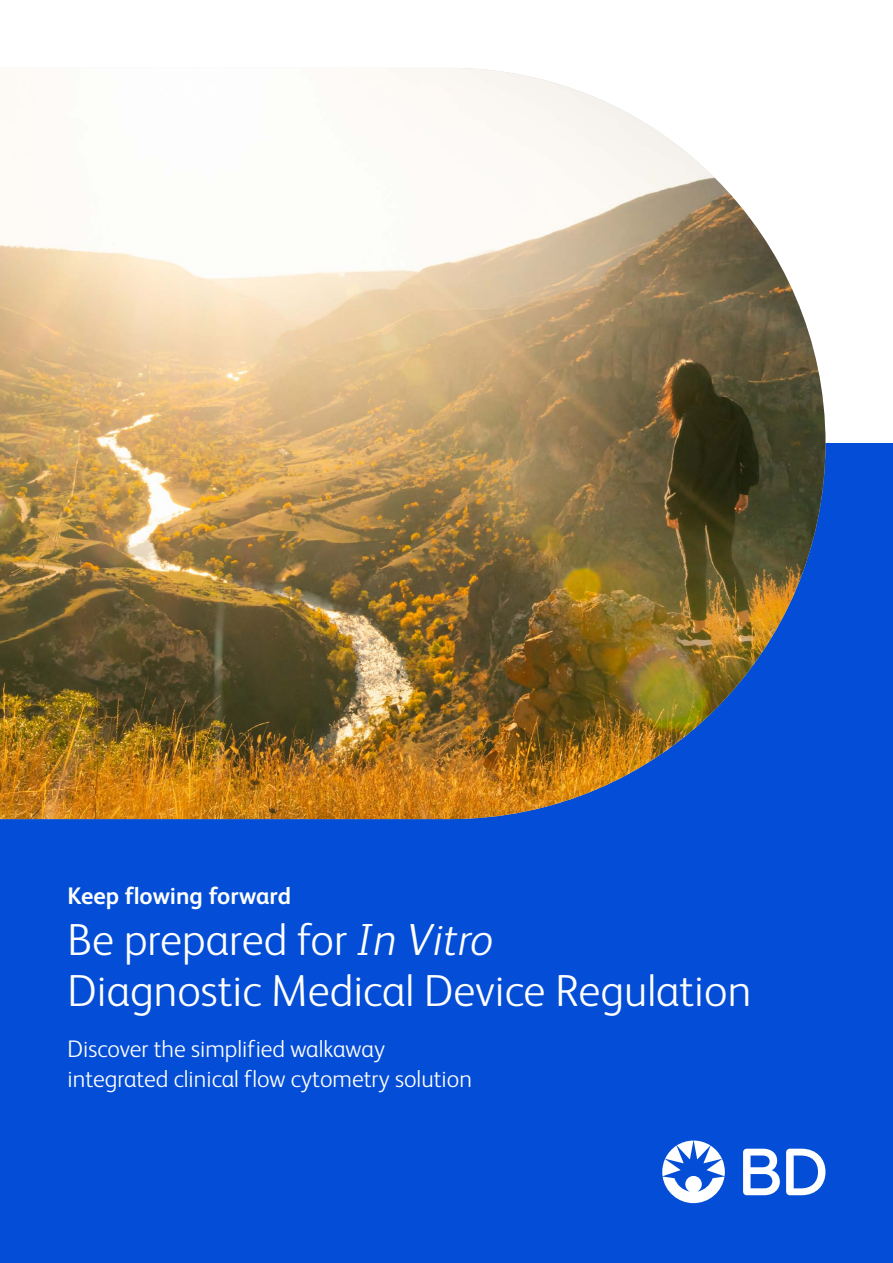
<style>
.page{position:relative;width:893px;height:1263px;background:#fff}
.page>*{position:absolute;margin:0;border:0;box-sizing:border-box;transform-origin:0 0}
.t1{font:300 45px/51px "FS Albert Pro";color:#fff}
.t2{font:300 24px/30px "FS Albert Pro";color:#fff}
.t3{font:700 24px "FS Albert Pro";color:#fff}
.s1{font-style:italic}
</style>
<div class="page">
<div style="left:0;top:443px;width:893px;height:820px;background:#044ed7"></div>
<img style="left:0;top:68px;width:825px;height:751px">
<svg style="left:743px;top:1149px;width:82px;height:46px"></svg>
<svg style="left:662px;top:1140px;width:63px;height:63px"></svg>
<p class="t3" style="left:68px;top:878px;width:225px">Keep flowing forward</p>
<h1 class="t1" style="left:68px;top:911px;width:685px">Be prepared for <span class="s1">In Vitro<br></span>Diagnostic Medical Device Regulation</h1>
<p class="t2" style="left:68px;top:1032px;width:406px">Discover the simplified walkaway integrated clinical flow cytometry solution</p>
</div>
